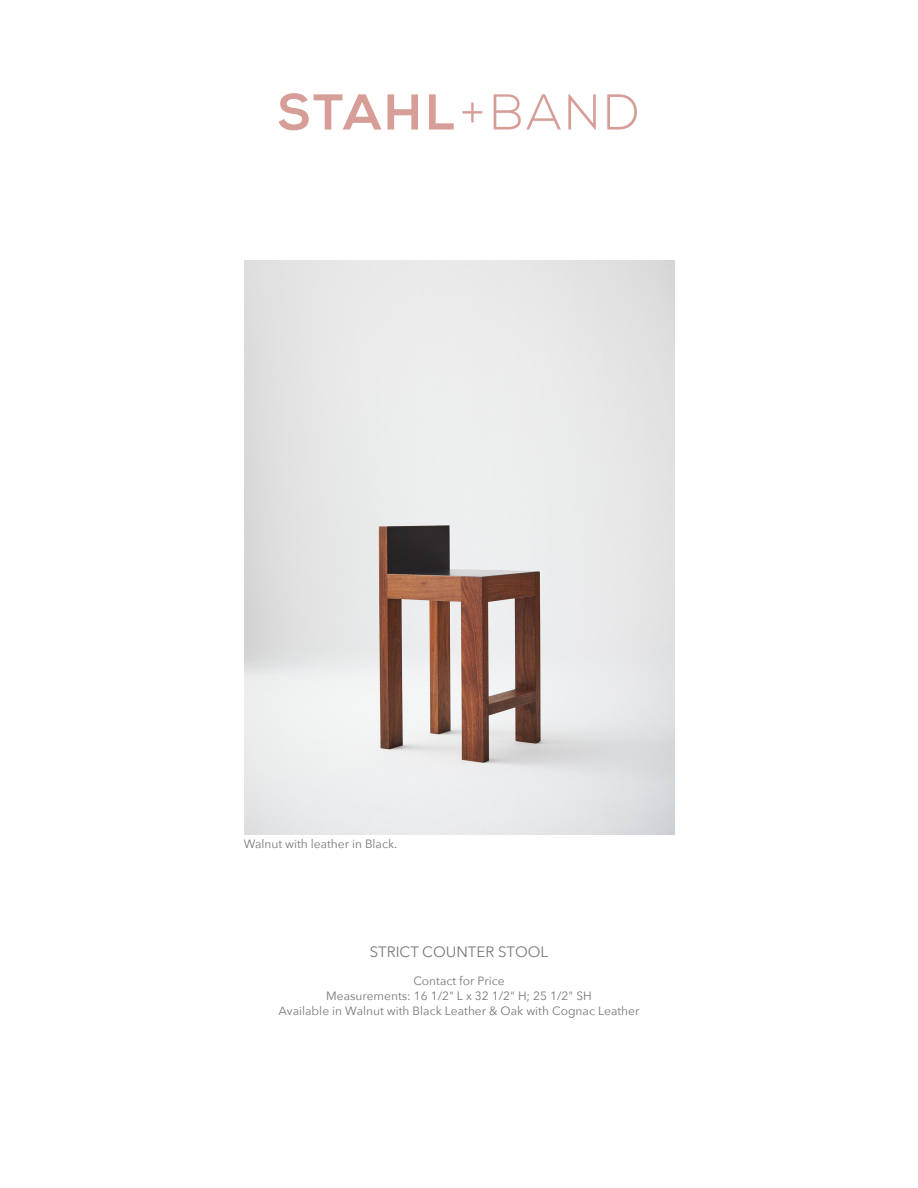
<style>
.page{position:relative;width:918px;height:1188px;background:#fff}
.page>*{position:absolute;margin:0;border:0;box-sizing:border-box;transform-origin:0 0}
.t1{font:15px "Avenir Next";color:#76787b}
.t2{font:12px/15px "Avenir Next";color:#76787b;text-align:center}
.t3{font:12px "Avenir Next";color:#76787b}
.s1{font-style:inherit}
</style>
<div class="page">
<svg style="left:279px;top:93px;width:102px;height:37px"></svg>
<svg style="left:388px;top:94px;width:30px;height:36px"></svg>
<svg style="left:429px;top:94px;width:25px;height:35px"></svg>
<svg style="left:462px;top:103px;width:20px;height:19px"></svg>
<svg style="left:494px;top:94px;width:67px;height:35px"></svg>
<svg style="left:568px;top:94px;width:28px;height:35px"></svg>
<svg style="left:607px;top:94px;width:30px;height:35px"></svg>
<img style="left:244px;top:261px;width:430px;height:573px">
<p class="t3" style="left:244px;top:834px;width:155px">Walnut with leather in Black.</p>
<p class="t1" style="left:370px;top:939px;width:180px">STRICT COUNTER STOOL</p>
<p class="t2" style="left:279px;top:973px;width:362px"><span class="s1">Contact for Price<br>Measurements:</span> 16 1/2" L x 3<span class="s1">2 1/2</span>" H; 2<span class="s1">5 1</span>/<span class="s1">2</span>" SH<br><span class="s1">Available in Walnut</span> with Black Leather &amp; Oak with Cognac Leather</p>
</div>
